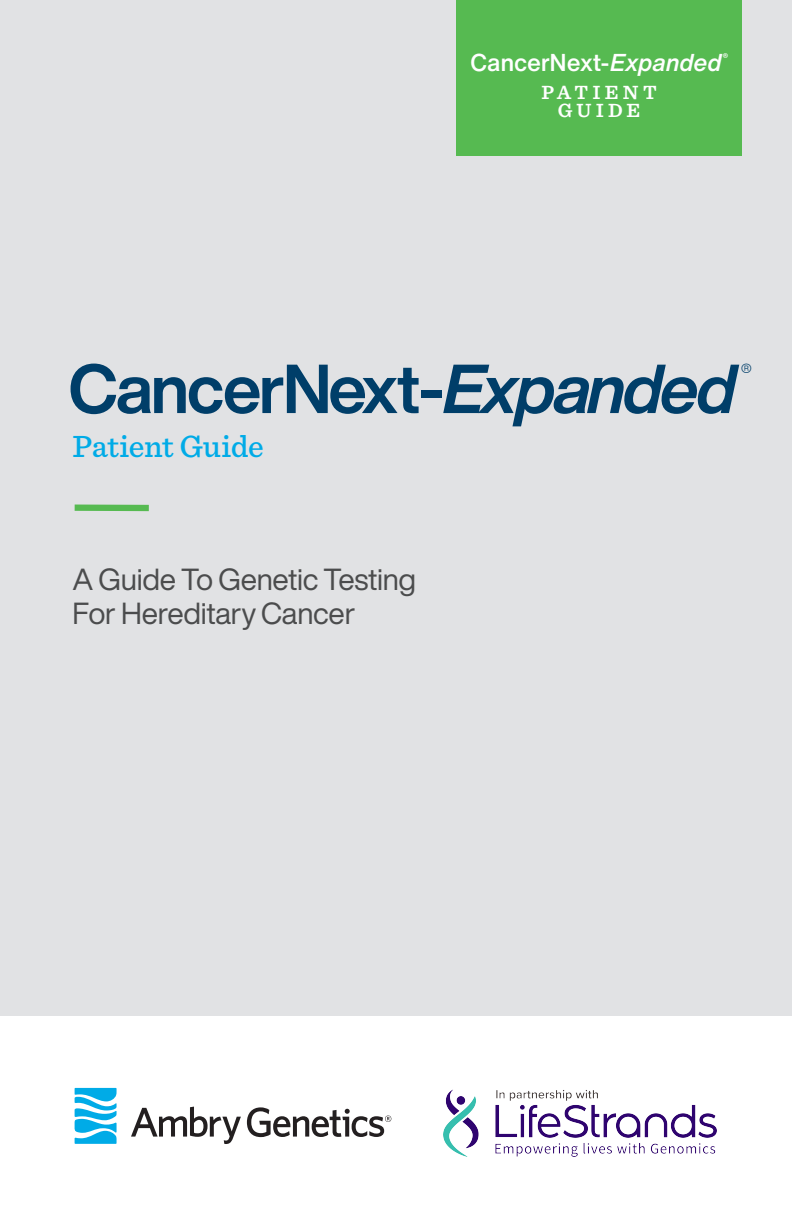
<style>
.page{position:relative;width:792px;height:1224px;background:#fff}
.page>*{position:absolute;margin:0;border:0;box-sizing:border-box;transform-origin:0 0}
.whitney_sub_head{font:700 68px "Helvetica Now Display";letter-spacing:-.03em;color:#003e69}
.whitney_sub_head-2{font:500 32px "Sentinel";letter-spacing:-.01em;color:#00abe7}
.whitney_sub_head-3{font:30px/34px "Helvetica Now Display";letter-spacing:-.01em;color:#4b4c4d}
.whitney_sub_head-4{font:500 24px "Helvetica Now Text";letter-spacing:-.01em;color:#fff}
.whitney_sub_head-5{font:600 20px/18px "Sentinel";letter-spacing:.21em;color:#fff;text-align:center}
.whitney_sub_head-6{font:300 19.8px "Helvetica Now Display";color:#003e69}
.whitney_sub_head-7{font:italic 500 9.4px "Helvetica Now Text";color:#fff}
.s1{font-style:italic}
</style>
<div class="page">
<div style="left:0;top:0;width:792px;height:1015px;background:#e1e2e4"></div>
<div style="left:75px;top:505px;width:74px;height:6px;background:#56ba51"></div>
<div style="left:456px;top:0;width:286px;height:156px;background:#56ba51"></div>
<svg style="left:74px;top:1088px;width:43px;height:56px"></svg>
<svg style="left:131px;top:1107px;width:110px;height:37px"></svg>
<svg style="left:247px;top:1107px;width:144px;height:30px"></svg>
<img style="left:444px;top:1089px;width:273px;height:68px">
<p class="whitney_sub_head-4" style="left:470px;top:45px;width:253px">CancerNext-<span class="s1">Expanded</span></p>
<p class="whitney_sub_head-7" style="left:722px;top:50px;width:7px">®</p>
<p class="whitney_sub_head-5" style="left:542px;top:82px;width:117px">PATIENT<br>GUIDE</p>
<p class="whitney_sub_head" style="left:69px;top:343px;width:670px">CancerNext-<span class="s1">Expanded</span></p>
<p class="whitney_sub_head-6" style="left:741px;top:357px;width:13px">®</p>
<p class="whitney_sub_head-2" style="left:72px;top:421px;width:193px">Patient Guide</p>
<p class="whitney_sub_head-3" style="left:73px;top:562px;width:345px">A Guide To Genetic Testing<br>For Hereditary Cancer</p>
</div>
